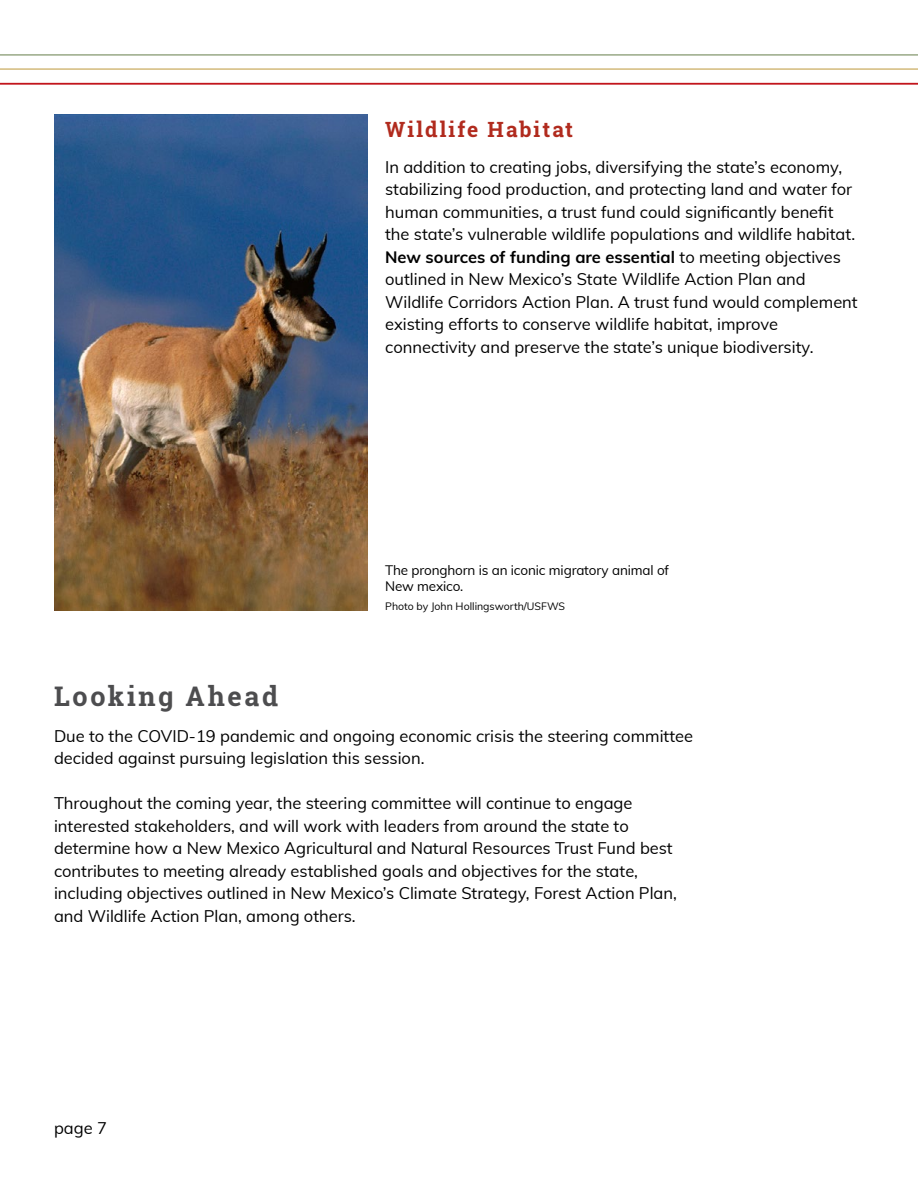
<style>
.page{position:relative;width:918px;height:1188px;background:#fff}
.page>*{position:absolute;margin:0;border:0;box-sizing:border-box;transform-origin:0 0}
.t1{font:700 27px "Roboto Slab";letter-spacing:.1em;color:#4d4d4f}
.t2{font:700 21px "Roboto Slab";letter-spacing:.1em;color:#b12b1e}
.t3{font:16.5px/22.5px "Muli";color:#000}
.t4{font:13.5px/16.2px "Muli";letter-spacing:-.01em;color:#000}
.t5{font:10.5px "Muli";color:#000}
.s1{font-weight:700}
</style>
<div class="page">
<hr style="left:0;top:54px;width:918px;height:2px;background:#a7b597">
<hr style="left:0;top:83px;width:918px;height:1px;background:#c2151c">
<hr style="left:0;top:68px;width:918px;height:2px;background:#dac590">
<img style="left:54px;top:115px;width:313px;height:495px">
<p class="t2" style="left:385px;top:115px;width:189px">Wildlife Habitat</p>
<p class="t3" style="left:385px;top:155px;width:474px">In addition to creating jobs, diversifying the state’s economy, stabilizing food production, and protecting land and water for human communities, a trust fund could significantly benefit the state’s vulnerable wildlife populations and wildlife habitat.<br><span class="s1">New sources of funding are essential</span> to meeting objectives outlined in New Mexico’s State Wildlife Action Plan and Wildlife Corridors Action Plan. A trust fund would complement existing efforts to conserve wildlife habitat, improve connectivity and preserve the state’s unique biodiversity.</p>
<p class="t4" style="left:385px;top:561px;width:285px">The pronghorn is an iconic migratory animal of<br>New mexico.</p>
<p class="t5" style="left:385px;top:599px;width:181px">Photo by John Hollingsworth/USFWS</p>
<h1 class="t1" style="left:54px;top:677px;width:226px">Looking Ahead</h1>
<p class="t3" style="left:54px;top:724px;width:641px">Due to the COVID-19 pandemic and ongoing economic crisis the steering committee decided against pursuing legislation this session.</p>
<p class="t3" style="left:54px;top:791px;width:625px">Throughout the coming year, the steering committee will continue to engage interested stakeholders, and will work with leaders from around the state to determine how a New Mexico Agricultural and Natural Resources Trust Fund best contributes to meeting already established goals and objectives for the state, including objectives outlined in New Mexico’s Climate Strategy, Forest Action Plan, and Wildlife Action Plan, among others.</p>
<p class="t3" style="left:54px;top:1116px;width:54px">page 7</p>
</div>
